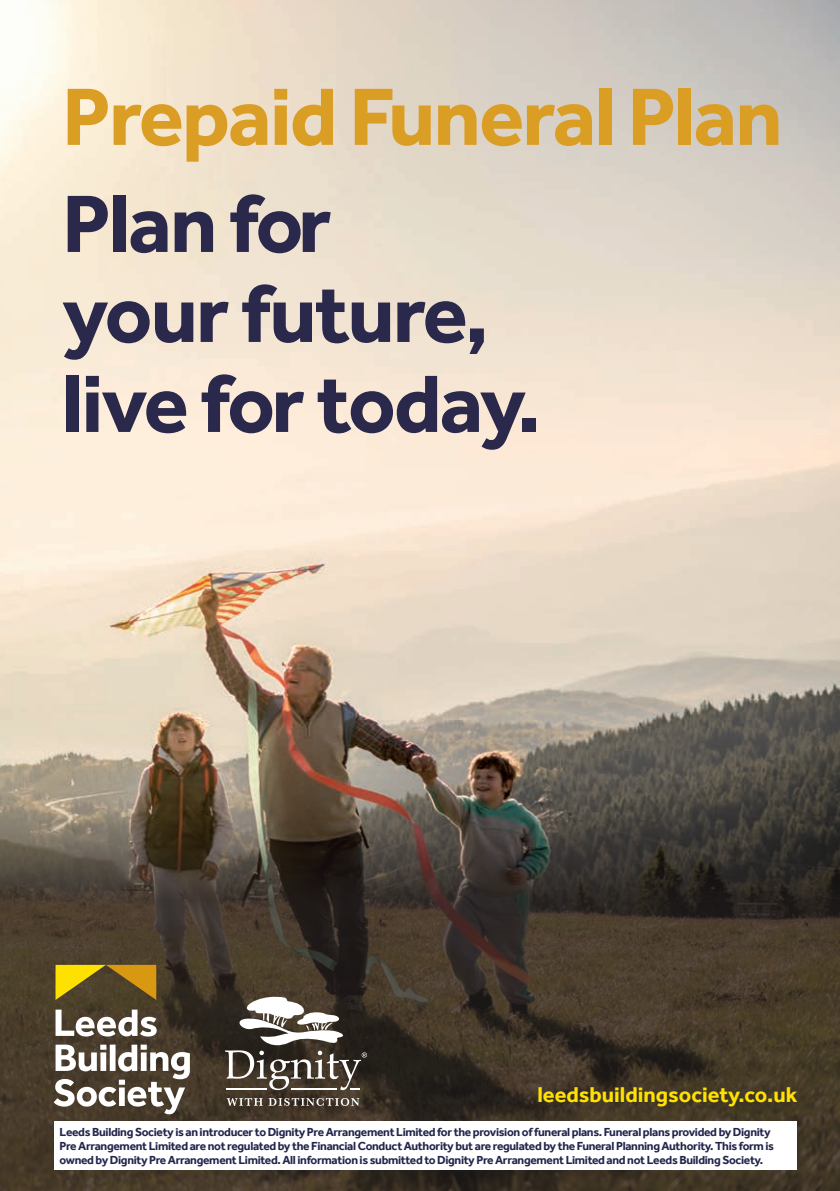
<style>
.page{position:relative;width:840px;height:1191px;background:#fff}
.page>*{position:absolute;margin:0;border:0;box-sizing:border-box;transform-origin:0 0}
.t1{font:700 84px/90px "Effra";letter-spacing:-.02em;color:#2a284b}
.t2{font:700 84px "Effra";letter-spacing:-.02em;color:#db9e25}
.t3{font:700 22px "Effra";color:#ffe101}
.t4{font:700 12px/14px "Effra";letter-spacing:-.025em;color:#22264c}
</style>
<div class="page">
<img style="left:0;top:0;width:839px;height:755px">
<svg style="left:0;top:755px;width:839px;height:436px;background:#4a4034"></svg>
<div style="left:525px;top:1074px;width:283px;height:44px;background:#231f20;opacity:.5"></div>
<svg style="left:55px;top:965px;width:101px;height:35px;background:#9b7e1a"></svg>
<svg style="left:54px;top:1044px;width:136px;height:70px"></svg>
<svg style="left:55px;top:1009px;width:102px;height:27px"></svg>
<div style="left:54px;top:1121px;width:742px;height:49px;background:#fff"></div>
<svg style="left:227px;top:1098px;width:132px;height:7px"></svg>
<svg style="left:225px;top:996px;width:142px;height:94px"></svg>
<h1 class="t2" style="left:62px;top:67px;width:721px">Prepaid Funeral Plan</h1>
<h1 class="t1" style="left:62px;top:178px;width:480px">Plan for<br>your future, live for today.</h1>
<h2 class="t3" style="left:537px;top:1081px;width:261px">leedsbuildingsociety.co.uk</h2>
<p class="t4" style="left:59px;top:1124px;width:715px">Leeds Building Society is an introducer to Dignity Pre Arrangement Limited for the provision of funeral plans. Funeral plans provided by Dignity<br>Pre Arrangement Limited are not regulated by the Financial Conduct Authority but are regulated by the Funeral Planning Authority. This form is owned by Dignity Pre Arrangement Limited. All information is submitted to Dignity Pre Arrangement Limited and not Leeds Building Society.</p>
</div>
